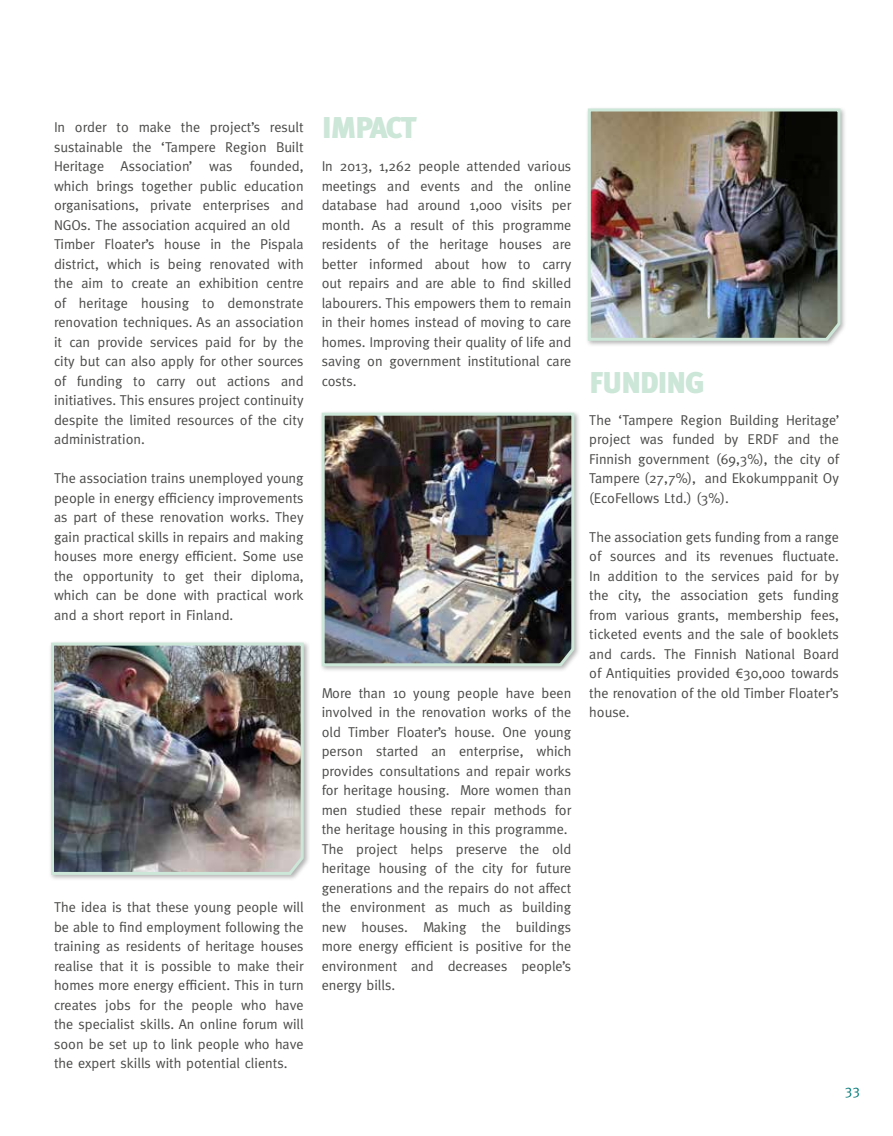
<style>
.page{position:relative;width:893px;height:1136px;background:#fff}
.page>*{position:absolute;margin:0;border:0;box-sizing:border-box;transform-origin:0 0}
.t1{font:900 30px "Meta Plus";letter-spacing:-.05em;color:#cce6d8}
.t2{font:14.25px/19.5px "Meta";color:#4a4a49;text-align:justify}
.t3{font:14.25px "Meta Plus";color:#007977}
.s1{font-family:"Myriad Pro"}
</style>
<div class="page">
<div style="left:585px;top:106px;width:262px;height:241px;background:#000;opacity:.3"></div>
<img style="left:586px;top:107px;width:257px;height:235px">
<div style="left:48px;top:640px;width:262px;height:241px;background:#000;opacity:.3"></div>
<img style="left:50px;top:641px;width:256px;height:235px">
<div style="left:319px;top:410px;width:262px;height:262px;background:#000;opacity:.3"></div>
<img style="left:320px;top:411px;width:257px;height:256px">
<p class="t2" style="left:54px;top:117px;width:251px;text-align:left">In order to make the project’s result sustainable the ‘Tampere Region Built Heritage Association’ was founded, which brings together public education organisations, private enterprises and NGOs. The association acquired an old Timber Floater’s house in the Pispala district, which is being renovated with the aim to create an exhibition centre of heritage housing to demonstrate renovation techniques. As an association it can provide services paid for by the city but can also apply for other sources of funding to carry out actions and initiatives. This ensures project continuity despite the limited resources of the city administration.</p>
<p class="t2" style="left:54px;top:468px;width:251px">The association trains unemployed young people in energy efficiency improvements as part of these renovation works. They gain practical skills in repairs and making houses more energy efficient. Some use the opportunity to get their diploma, which can be done with practical work and a short report in Finland.</p>
<p class="t2" style="left:54px;top:897px;width:251px">The idea is that these young people will be able to find employment following the training as residents of heritage houses realise that it is possible to make their homes more energy efficient. This in turn creates jobs for the people who have the specialist skills. An online forum will soon be set up to link people who have the expert skills with potential clients.</p>
<h1 class="t1" style="left:322px;top:110px;width:97px">IMPACT</h1>
<p class="t2" style="left:322px;top:156px;width:251px">In 2013, 1,262 people attended various meetings and events and the online database had around 1,000 visits per month. As a result of this programme residents of the heritage houses are better informed about how to carry out repairs and are able to find skilled labourers. This empowers them to remain in their homes instead of moving to care homes. Improving their quality of life and saving on government institutional care costs.</p>
<p class="t2" style="left:322px;top:683px;width:251px;text-align:left">More than 10 young people have been involved in the renovation works of the old Timber Floater’s house. One young person started an enterprise, which provides consultations and repair works for heritage housing. More women than men studied these repair methods for the heritage housing in this programme.<br>The project helps preserve the old heritage housing of the city for future generations and the repairs do not affect the environment as much as building new houses. Making the buildings more energy efficient is positive for the environment and decreases people’s energy bills.</p>
<h1 class="t1" style="left:589px;top:365px;width:117px">FUNDING</h1>
<p class="t2" style="left:589px;top:410px;width:252px">The ‘Tampere Region Building Heritage’ project was funded by ERDF and the Finnish government (69,3%), the city of Tampere (27,7%), and Ekokumppanit Oy (EcoFellows Ltd.) (3%).</p>
<p class="t2" style="left:589px;top:527px;width:251px">The association gets funding from a range of sources and its revenues fluctuate.<br>In addition to the services paid for by the city, the association gets funding from various grants, membership fees, ticketed events and the sale of booklets and cards. The Finnish National Board of Antiquities provided <span class="s1">€</span>30,000 towards the renovation of the old Timber Floater’s house.</p>
<p class="t3" style="left:845px;top:1081px;width:17px">33</p>
</div>
